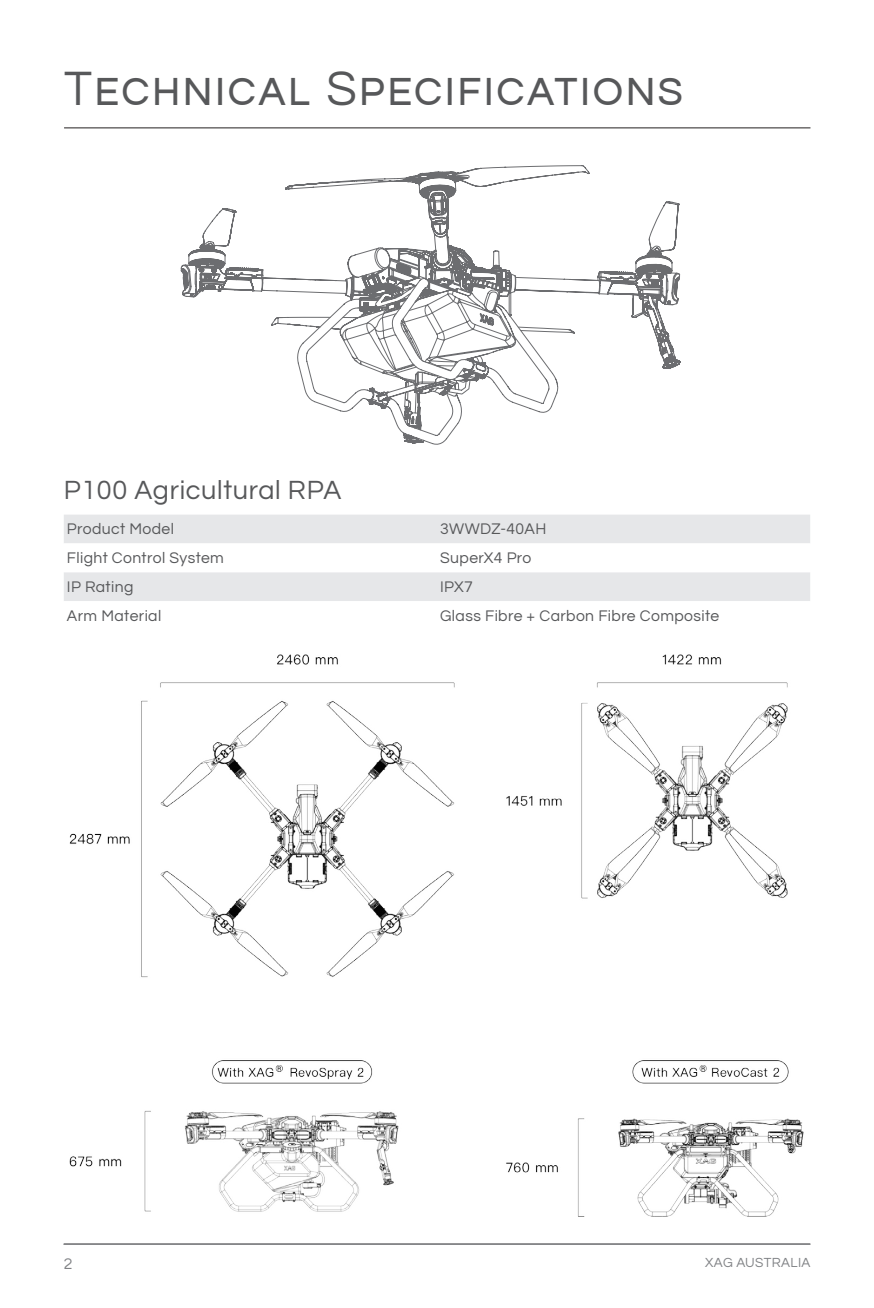
<style>
.page{position:relative;width:874px;height:1308px;background:#fff}
.page>*{position:absolute;margin:0;border:0;box-sizing:border-box;transform-origin:0 0}
.Title_1_1{font:49.5px "Questrial";letter-spacing:.05em;color:#57585a}
.t1{font:27px "Questrial";letter-spacing:.025em;color:#57585a}
.正文{font:15.75px "Questrial";letter-spacing:.025em;color:#57585a}
.t2{font:15.75px "Questrial";color:#808285}
.t3{font:13.5px "Questrial";letter-spacing:.025em;color:#808285}
</style>
<div class="page">
<hr style="left:64px;top:1243px;width:746px;height:1px;background:#6c6d70">
<hr style="left:64px;top:127px;width:746px;height:1px;background:#231f20">
<img style="left:69px;top:654px;width:735px;height:562px">
<div style="left:64px;top:515px;width:746px;height:28px;background:#e6e7e9"></div>
<div style="left:64px;top:572px;width:746px;height:29px;background:#e6e7e9"></div>
<svg style="left:127px;top:127px;width:162px;height:679px"></svg>
<svg style="left:159px;top:127px;width:551px;height:334px"></svg>
<p class="Title_1_1" style="left:64px;top:54px;width:620px">Technical Specifications</p>
<p class="t1" style="left:64px;top:471px;width:279px">P100 Agricultural RPA</p>
<p class="正文" style="left:67px;top:518px;width:109px">Product Model</p>
<p class="正文" style="left:440px;top:518px;width:108px">3WWDZ-40AH</p>
<p class="正文" style="left:67px;top:547px;width:158px">Flight Control System</p>
<p class="正文" style="left:440px;top:547px;width:93px">SuperX4 Pro</p>
<p class="正文" style="left:67px;top:575px;width:68px">IP Rating</p>
<p class="正文" style="left:440px;top:575px;width:34px">IPX7</p>
<p class="正文" style="left:67px;top:604px;width:96px">Arm Material</p>
<p class="正文" style="left:440px;top:604px;width:281px">Glass Fibre + Carbon Fibre Composite</p>
<p class="t2" style="left:64px;top:1252px;width:10px">2</p>
<p class="t3" style="left:705px;top:1253px;width:107px">XAG AUSTRALIA</p>
</div>
